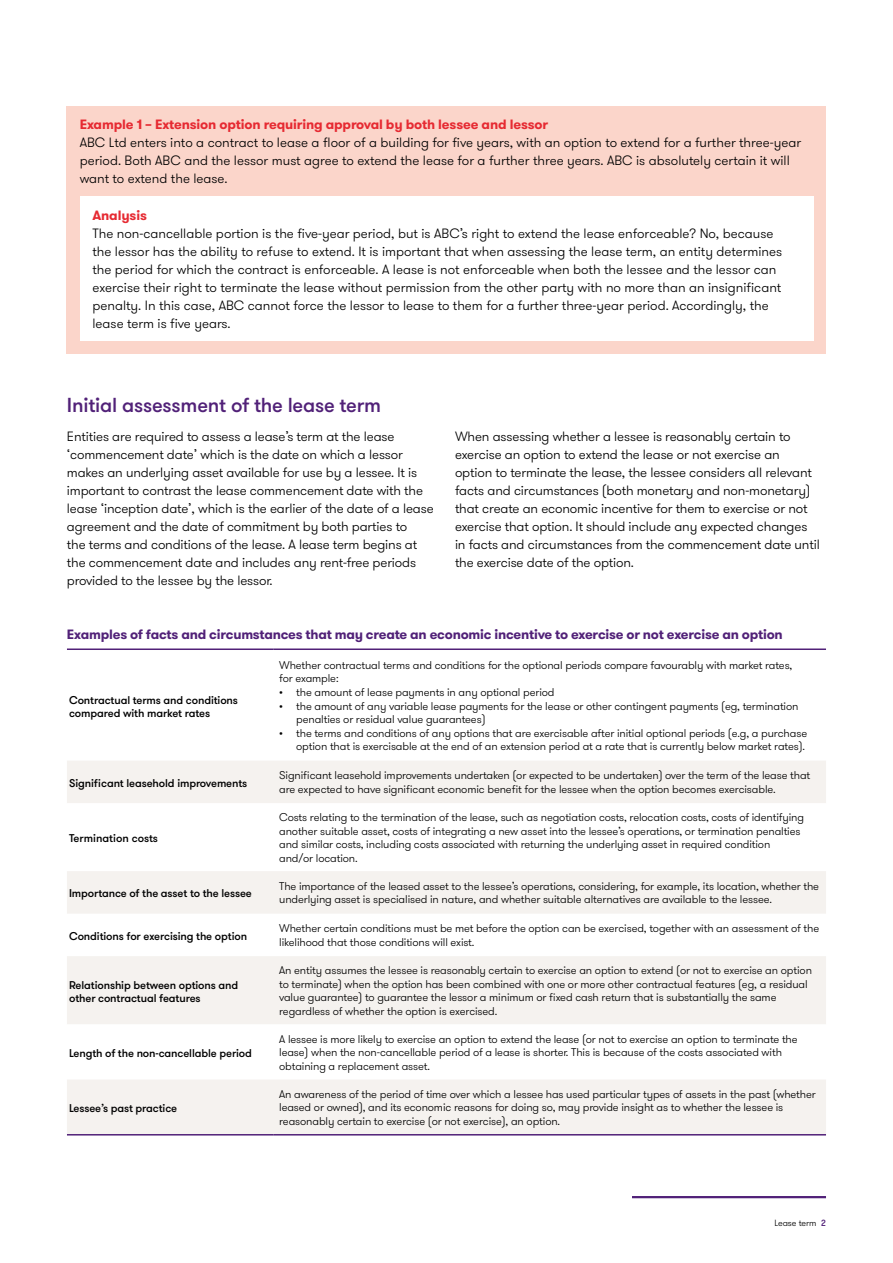
<style>
.page{position:relative;width:893px;height:1263px;background:#fff}
.page>*{position:absolute;margin:0;border:0;box-sizing:border-box;transform-origin:0 0}
.t1{font:500 20.25px "GT Walsheim Pro";letter-spacing:-.01em;color:#512178}
.t2{font:300 13.5px/18px "GT Walsheim Pro";letter-spacing:-.01em;color:#000}
.t3{font:700 13.5px "GT Walsheim Pro";letter-spacing:-.015em;color:#512178}
.t4{font:700 13.5px "GT Walsheim Pro";letter-spacing:-.01em;color:#e62a32}
.t5{font:300 11.25px/13.5px "GT Walsheim Pro";letter-spacing:-.01em;color:#000}
.t6{font:500 11.25px/13.5px "GT Walsheim Pro";letter-spacing:-.01em;color:#000}
.t7{font:300 9px "GT Walsheim Pro";letter-spacing:-.01em;color:#000}
.s1{font-weight:500;color:#512178}
</style>
<div class="page">
<div style="left:67px;top:106px;width:759px;height:248px;background:#fbd5ca"></div>
<svg style="left:67px;top:761px;width:759px;height:373px;fill:#f5f2ef"></svg>
<hr style="left:67px;top:648px;width:206px;height:2px;background:#512178">
<hr style="left:273px;top:648px;width:553px;height:2px;background:#512178">
<hr style="left:67px;top:1134px;width:206px;height:1px;background:#512178">
<hr style="left:273px;top:1134px;width:553px;height:1px;background:#512178">
<hr style="left:632px;top:1196px;width:194px;height:2px;background:#512178">
<div style="left:80px;top:197px;width:733px;height:144px;background:#fff"></div>
<p class="t4" style="left:80px;top:116px;width:470px">Example 1 – Extension option requiring approval by both lessee and lessor</p>
<p class="t2" style="left:80px;top:134px;width:723px">ABC Ltd enters into a contract to lease a floor of a building for five years, with an option to extend for a further three-year period. Both ABC and the lessor must agree to extend the lease for a further three years. ABC is absolutely certain it will want to extend the lease.</p>
<p class="t4" style="left:92px;top:206px;width:56px">Analysis</p>
<p class="t2" style="left:92px;top:224px;width:691px">The non-cancellable portion is the five-year period, but is ABC’s right to extend the lease enforceable? No, because the lessor has the ability to refuse to extend. It is important that when assessing the lease term, an entity determines the period for which the contract is enforceable. A lease is not enforceable when both the lessee and the lessor can exercise their right to terminate the lease without permission from the other party with no more than an insignificant penalty. In this case, ABC cannot force the lessor to lease to them for a further three-year period. Accordingly, the lease term is five years.</p>
<h1 class="t1" style="left:67px;top:392px;width:316px">Initial assessment of the lease term</h1>
<p class="t2" style="left:67px;top:428px;width:368px">Entities are required to assess a lease’s term at the lease ‘commencement date’ which is the date on which a lessor makes an underlying asset available for use by a lessee. It is important to contrast the lease commencement date with the lease ‘inception date’, which is the earlier of the date of a lease agreement and the date of commitment by both parties to<br>the terms and conditions of the lease. A lease term begins at the commencement date and includes any rent-free periods provided to the lessee by the lessor.</p>
<p class="t2" style="left:455px;top:428px;width:366px">When assessing whether a lessee is reasonably certain to exercise an option to extend the lease or not exercise an option to terminate the lease, the lessee considers all relevant facts and circumstances (both monetary and non-monetary) that create an economic incentive for them to exercise or not exercise that option. It should include any expected changes in facts and circumstances from the commencement date until the exercise date of the option.</p>
<p class="t3" style="left:67px;top:625px;width:717px">Examples of facts and circumstances that may create an economic incentive to exercise or not exercise an option</p>
<p class="t6" style="left:69px;top:693px;width:170px">Contractual terms and conditions compared with market rates</p>
<p class="t5" style="left:279px;top:659px;width:515px">Whether contractual terms and conditions for the optional periods compare favourably with market rates, for example:</p>
<p class="t5" style="left:279px;top:686px;width:277px">• the amount of lease payments in any optional period</p>
<p class="t5" style="left:296px;top:699px;width:504px;text-indent:-17px">• the amount of any variable lease payments for the lease or other contingent payments (eg, termination penalties or residual value guarantees)</p>
<p class="t5" style="left:279px;top:726px;width:529px;text-align:right">• the terms and conditions of any options that are exercisable after initial optional periods (e.g, a purchase option that is exercisable at the end of an extension period at a rate that is currently below market rates).</p>
<p class="t6" style="left:69px;top:776px;width:180px">Significant leasehold improvements</p>
<p class="t5" style="left:279px;top:769px;width:533px">Significant leasehold improvements undertaken (or expected to be undertaken) over the term of the lease that are expected to have significant economic benefit for the lessee when the option becomes exercisable.</p>
<p class="t6" style="left:69px;top:832px;width:90px">Termination costs</p>
<p class="t5" style="left:279px;top:811px;width:526px">Costs relating to the termination of the lease, such as negotiation costs, relocation costs, costs of identifying another suitable asset, costs of integrating a new asset into the lessee’s operations, or termination penalties and similar costs, including costs associated with returning the underlying asset in required condition and/or location.</p>
<p class="t6" style="left:69px;top:887px;width:184px">Importance of the asset to the lessee</p>
<p class="t5" style="left:279px;top:879px;width:541px">The importance of the leased asset to the lessee’s operations, considering, for example, its location, whether the underlying asset is specialised in nature, and whether suitable alternatives are available to the lessee.</p>
<p class="t6" style="left:69px;top:929px;width:179px">Conditions for exercising the option</p>
<p class="t5" style="left:279px;top:922px;width:542px">Whether certain conditions must be met before the option can be exercised, together with an assessment of the likelihood that those conditions will exist.</p>
<p class="t6" style="left:69px;top:978px;width:171px">Relationship between options and other contractual features</p>
<p class="t5" style="left:279px;top:964px;width:534px">An entity assumes the lessee is reasonably certain to exercise an option to extend (or not to exercise an option to terminate) when the option has been combined with one or more other contractual features (eg, a residual value guarantee) to guarantee the lessor a minimum or fixed cash return that is substantially the same regardless of whether the option is exercised.</p>
<p class="t6" style="left:69px;top:1046px;width:184px">Length of the non-cancellable period</p>
<p class="t6" style="left:69px;top:1102px;width:110px">Lessee’s past practice</p>
<p class="t5" style="left:279px;top:1032px;width:520px">A lessee is more likely to exercise an option to extend the lease (or not to exercise an option to terminate the lease) when the non-cancellable period of a lease is shorter. This is because of the costs associated with obtaining a replacement asset.</p>
<p class="t5" style="left:279px;top:1087px;width:538px">An awareness of the period of time over which a lessee has used particular types of assets in the past (whether leased or owned), and its economic reasons for doing so, may provide insight as to whether the lessee is reasonably certain to exercise (or not exercise), an option.</p>
<p class="t7" style="left:775px;top:1217px;width:53px">Lease term <span class="s1">2</span></p>
</div>
